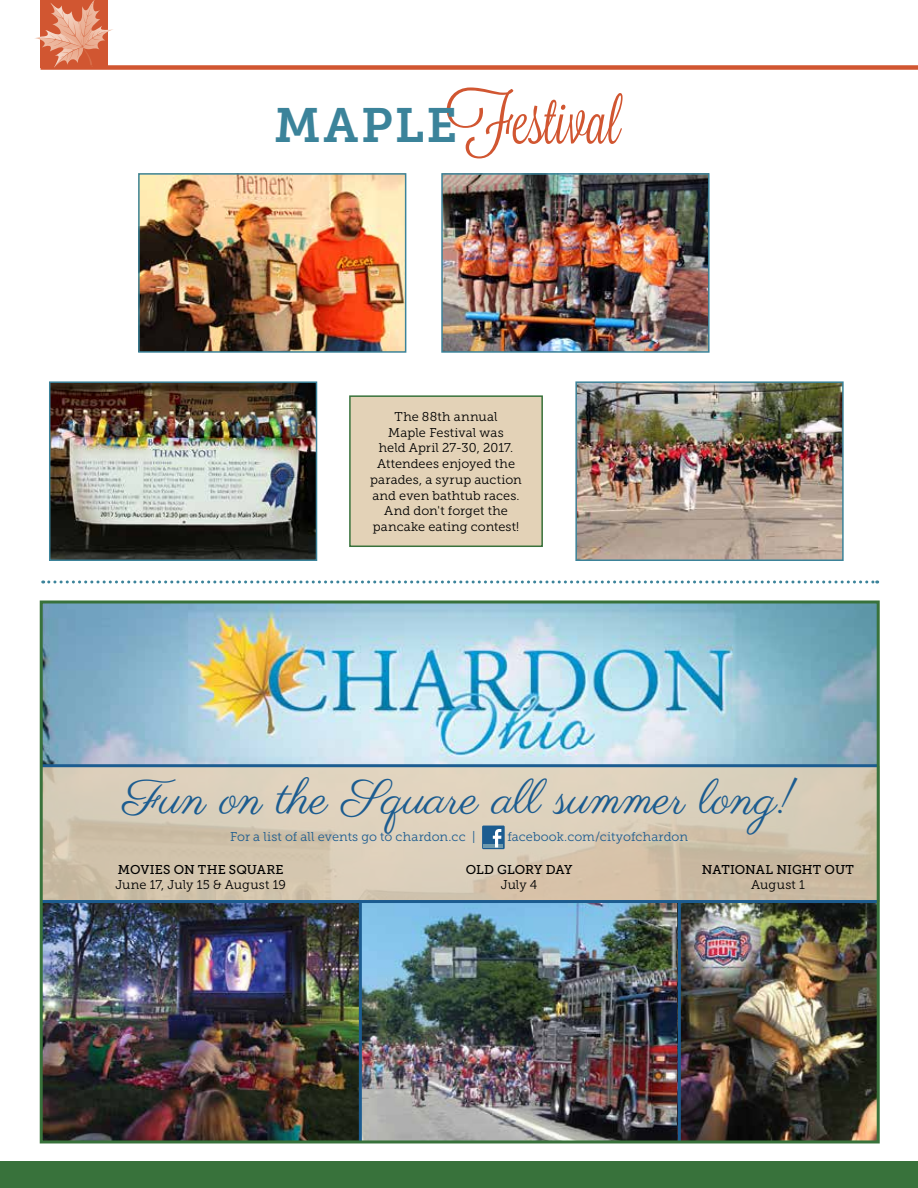
<style>
.page{position:relative;width:918px;height:1188px;background:#fff}
.page>*{position:absolute;margin:0;border:0;box-sizing:border-box;transform-origin:0 0}
.t1{font:63.6px "Lavanderia";color:#d15631}
.t2{font:48.75px "Parisienne";color:#1c5c90}
.t3{font:12.75px/15.8px "Museo Slab 300";letter-spacing:.005em;color:#000;text-align:center}
.t4{font:12.75px "Museo Slab 300";letter-spacing:.005em;color:#1c5c90}
.t5{font:12.75px "Museo Slab 500";letter-spacing:.005em;color:#000}
.s1{font-family:"Museo Slab 700";font-size:48px;color:#3b839a}
</style>
<div class="page">
<svg style="left:43px;top:580px;width:835px;height:3px"></svg>
<div style="left:40px;top:65px;width:878px;height:5px;background:#d15631"></div>
<svg style="left:35px;top:0;width:79px;height:68px"></svg>
<div style="left:0;top:1161px;width:918px;height:27px;background:#38723b"></div>
<img style="left:444px;top:176px;width:263px;height:174px">
<div style="left:441px;top:173px;width:269px;height:180px;border:2px solid #3b839a"></div>
<img style="left:141px;top:176px;width:262px;height:174px">
<div style="left:138px;top:173px;width:268px;height:180px;border:2px solid #3b839a"></div>
<img style="left:52px;top:384px;width:262px;height:174px">
<div style="left:49px;top:381px;width:268px;height:180px;border:2px solid #3b839a"></div>
<img style="left:578px;top:384px;width:263px;height:174px">
<div style="left:575px;top:381px;width:269px;height:180px;border:2px solid #3b839a"></div>
<div style="left:350px;top:396px;width:192px;height:150px;background:#e3d2b7"></div>
<div style="left:349px;top:395px;width:194px;height:152px;border:2px solid #38723b"></div>
<img style="left:44px;top:604px;width:832px;height:160px">
<img style="left:44px;top:903px;width:832px;height:236px">
<svg style="left:44px;top:767px;width:832px;height:133px;background:#d6c8b3"></svg>
<hr style="left:41px;top:764px;width:837px;height:3px;background:#1c5c90">
<hr style="left:41px;top:900px;width:837px;height:3px;background:#1c5c90">
<hr style="left:359px;top:902px;width:3px;height:240px;background:#1c5c90">
<hr style="left:678px;top:902px;width:3px;height:240px;background:#1c5c90">
<div style="left:40px;top:600px;width:840px;height:543px;border:3px solid #38723b"></div>
<div style="left:482px;top:826px;width:23px;height:23px;background:#1c5c90"></div>
<hr style="left:484px;top:844px;width:19px;height:3px;background:#6e99ad">
<svg style="left:493px;top:829px;width:8px;height:18px"></svg>
<h1 class="t1" style="left:274px;top:84px;width:348px"><span class="s1">MAPLE</span>Festival</h1>
<p class="t3" style="left:370px;top:409px;width:153px">The 88th annual<br>Maple Festival was<br>held April 27-30, 2017.<br>Attendees enjoyed the parades, a syrup auction and even bathtub races.<br>And don't forget the pancake eating contest!</p>
<h2 class="t2" style="left:123px;top:768px;width:674px">Fun on the Square all summer long!</h2>
<p class="t4" style="left:230px;top:830px;width:247px">For a list of all events go to chardon.cc |</p>
<p class="t4" style="left:507px;top:830px;width:182px">facebook.com/cityofchardon</p>
<p class="t5" style="left:118px;top:862px;width:167px">MOVIES ON THE SQUARE</p>
<p class="t3" style="left:115px;top:876px;width:172px">June 17, July 15 &amp; August 19</p>
<p class="t5" style="left:466px;top:862px;width:108px">OLD GLORY DAY</p>
<p class="t3" style="left:501px;top:876px;width:38px">July 4</p>
<p class="t5" style="left:702px;top:862px;width:154px">NATIONAL NIGHT OUT</p>
<p class="t3" style="left:751px;top:876px;width:55px">August 1</p>
</div>
